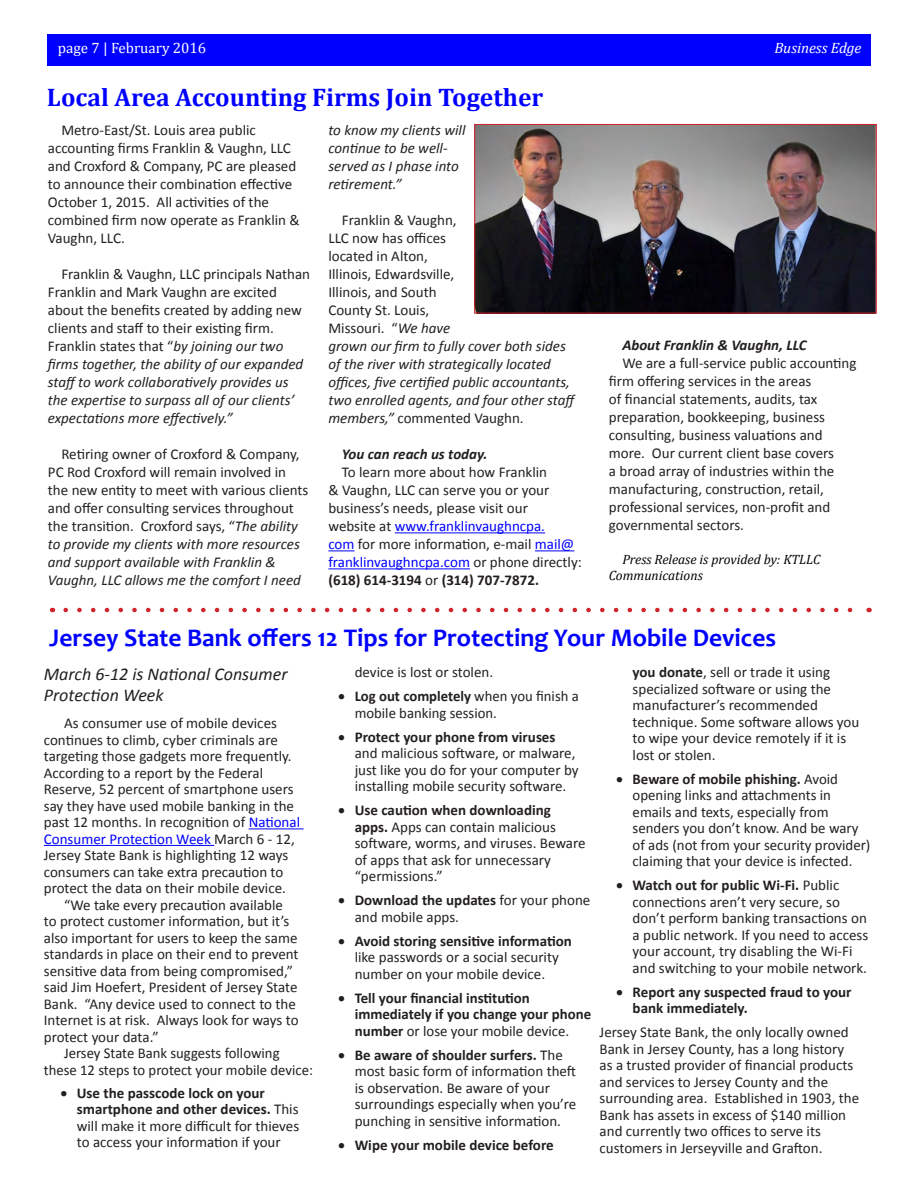
<style>
.page{position:relative;width:918px;height:1188px;background:#fff}
.page>*{position:absolute;margin:0;border:0;box-sizing:border-box;transform-origin:0 0}
.Article_headline{font:700 25.5px "Candara";color:#00f}
.Article_headline-2{font:700 25.5px "Cambria";color:#00f}
.t1{font:italic 18px/21.6px "Calibri";color:#231f20}
.article_copy{font:15px/16.5px "Calibri";color:#231f20}
.article_copy-2{font:italic 15px/18px "Calibri";color:#231f20}
.t2{font:700 15px/16.5px "Calibri";color:#231f20}
.article_copy-3{font:italic 700 15px "Calibri";color:#231f20}
.t3{font:15px "Cambria";color:#fff}
.t4{font:italic 15px "Cambria";color:#fff}
.article_copy-4{font:italic 13.5px/16.2px "Cambria";color:#000}
.s1{font-style:italic}
.s2{font-style:normal}
.s3{color:#00f}
.s4{font-weight:700}
.s5{font-weight:400}
</style>
<div class="page">
<div style="left:47px;top:34px;width:824px;height:31px;background:#00f"></div>
<hr style="left:249px;top:828px;width:55px;height:1px;background:#00f">
<hr style="left:44px;top:845px;width:170px;height:1px;background:#00f">
<hr style="left:395px;top:532px;width:150px;height:1px;background:#00f">
<svg style="left:328px;top:550px;width:27px;height:1px"></svg>
<hr style="left:535px;top:550px;width:39px;height:1px;background:#00f">
<hr style="left:328px;top:568px;width:142px;height:1px;background:#00f">
<img style="left:476px;top:126px;width:399px;height:186px">
<div style="left:474px;top:124px;width:403px;height:190px;border:1px solid #d1232a"></div>
<svg style="left:66px;top:608px;width:787px;height:4px"></svg>
<p class="t3" style="left:58px;top:39px;width:150px">page 7 | February 2016</p>
<p class="t4" style="left:774px;top:37px;width:89px">Business Edge</p>
<p class="Article_headline-2" style="left:47px;top:79px;width:498px">Local Area Accounting Firms Join Together</p>
<p class="article_copy" style="left:48px;top:121px;width:253px;line-height:18px;text-indent:14px">Metro-East/St. Louis area public accounting firms Franklin &amp; Vaughn, LLC and Croxford &amp; Company, PC are pleased to announce their combination effective October 1, 2015. All activities of the combined firm now operate as Franklin &amp; Vaughn, LLC.</p>
<p class="article_copy" style="left:48px;top:265px;width:264px;line-height:18px;text-indent:14px">Franklin &amp; Vaughn, LLC principals Nathan Franklin and Mark Vaughn are excited about the benefits created by adding new clients and staff to their existing firm.<br>Franklin states that “<span class="s1">by joining our two firms together, the ability of our expanded staff to work collaboratively provides us the expertise to surpass all of our clients’ expectations more effectively.”</span></p>
<p class="article_copy" style="left:48px;top:445px;width:262px;line-height:18px;text-indent:14px">Retiring owner of Croxford &amp; Company, PC Rod Croxford will remain involved in the new entity to meet with various clients and offer consulting services throughout the transition. Croxford says, “<span class="s1">The ability to provide my clients with more resources and support available with Franklin &amp; Vaughn, LLC allows me the comfort I need</span></p>
<p class="article_copy-2" style="left:328px;top:121px;width:139px">to know my clients will continue to be well&shy;served as I phase into retirement.”</p>
<p class="article_copy-2" style="left:328px;top:211px;width:250px;text-indent:14px"><span class="s2">Franklin &amp; Vaughn,<br>LLC now has offices<br>located in Alton,<br>Illinois, Edwardsville,<br>Illinois, and South<br>County St. Louis,<br>Missouri. “</span>We have<br>grown our firm to fully cover both sides of the river with strategically located offices, five certified public accountants, two enrolled agents, and four other staff members,” <span class="s2">commented Vaughn.</span></p>
<p class="article_copy-3" style="left:342px;top:445px;width:147px">You can reach us today.</p>
<p class="article_copy" style="left:328px;top:463px;width:255px;line-height:18px;text-indent:14px">To learn more about how Franklin<br>&amp; Vaughn, LLC can serve you or your business’s needs, please visit our<br>website at <span class="s3">www.franklinvaughncpa.<br>com</span> for more information, e-mail <span class="s3">mail@ franklinvaughncpa.com</span> or phone directly: <span class="s4">(618) 614-3194</span> or <span class="s4">(314) 707-7872.</span></p>
<p class="article_copy-3" style="left:622px;top:335px;width:186px">About Franklin &amp; Vaughn, LLC</p>
<p class="article_copy" style="left:609px;top:354px;width:249px;line-height:18px;text-indent:14px">We are a full-service public accounting firm offering services in the areas<br>of financial statements, audits, tax preparation, bookkeeping, business consulting, business valuations and more. Our current client base covers<br>a broad array of industries within the manufacturing, construction, retail, professional services, non-profit and governmental sectors.</p>
<p class="article_copy-4" style="left:609px;top:551px;width:213px;text-indent:14px">Press Release is provided by: KTLLC<br>Communications</p>
<p class="Article_headline" style="left:49px;top:622px;width:728px">Jersey State Bank offers 12 Tips for Protecting Your Mobile Devices</p>
<p class="t1" style="left:44px;top:662px;width:245px">March 6-12 is National Consumer<br>Protection Week</p>
<p class="article_copy" style="left:44px;top:715px;width:258px;text-indent:20px">As consumer use of mobile devices continues to climb, cyber criminals are targeting those gadgets more frequently.<br>According to a report by the Federal Reserve, 52 percent of smartphone users say they have used mobile banking in the past 12 months. In recognition of <span class="s3">National Consumer Protection Week</span> March 6 - 12, Jersey State Bank is highlighting 12 ways consumers can take extra precaution to protect the data on their mobile device.</p>
<p class="article_copy" style="left:44px;top:897px;width:256px;text-indent:20px">“We take every precaution available to protect customer information, but it’s also important for users to keep the same standards in place on their end to prevent sensitive data from being compromised,” said Jim Hoefert, President of Jersey State Bank. “Any device used to connect to the Internet is at risk. Always look for ways to protect your data.”</p>
<p class="article_copy" style="left:44px;top:1045px;width:271px;text-indent:20px">Jersey State Bank suggests following these 12 steps to protect your mobile device:</p>
<p class="article_copy" style="left:77px;top:1085px;width:224px;text-indent:-16px">• <span class="s4">Use the passcode lock on your smartphone and other devices.</span> This will make it more difficult for thieves to access your information if your</p>
<p class="article_copy" style="left:355px;top:664px;width:140px">device is lost or stolen.</p>
<p class="article_copy" style="left:355px;top:688px;width:226px;text-indent:-16px">• <span class="s4">Log out completely</span> when you finish a mobile banking session.</p>
<p class="article_copy" style="left:355px;top:729px;width:225px;text-indent:-16px">• <span class="s4">Protect your phone from viruses </span>and malicious software, or malware, just like you do for your computer by installing mobile security software.</p>
<p class="article_copy" style="left:355px;top:802px;width:232px;text-indent:-16px">• <span class="s4">Use caution when downloading apps.</span> Apps can contain malicious software, worms, and viruses. Beware of apps that ask for unnecessary “permissions.”</p>
<p class="article_copy" style="left:355px;top:892px;width:237px;text-indent:-16px">• <span class="s4">Download the updates</span> for your phone and mobile apps.</p>
<p class="article_copy" style="left:355px;top:933px;width:219px;text-indent:-16px">• <span class="s4">Avoid storing sensitive information </span>like passwords or a social security number on your mobile device.</p>
<p class="t2" style="left:355px;top:990px;width:238px;text-indent:-16px">• Tell your financial institution immediately if you change your phone number <span class="s5">or lose your mobile device.</span></p>
<p class="article_copy" style="left:355px;top:1047px;width:223px;text-indent:-16px">• <span class="s4">Be aware of shoulder surfers.</span> The most basic form of information theft is observation. Be aware of your surroundings especially when you’re punching in sensitive information.</p>
<p class="t2" style="left:338px;top:1137px;width:217px">• Wipe your mobile device before</p>
<p class="article_copy" style="left:633px;top:664px;width:228px"><span class="s4">you donate</span>, sell or trade it using specialized software or using the manufacturer’s recommended technique. Some software allows you to wipe your device remotely if it is lost or stolen.</p>
<p class="article_copy" style="left:633px;top:771px;width:239px;text-indent:-16px">• <span class="s4">Beware of mobile phishing.</span> Avoid opening links and attachments in emails and texts, especially from senders you don’t know. And be wary of ads (not from your security provider) claiming that your device is infected.</p>
<p class="article_copy" style="left:633px;top:877px;width:237px;text-indent:-16px">• <span class="s4">Watch out for public Wi-Fi.</span> Public connections aren’t very secure, so don’t perform banking transactions on a public network. If you need to access your account, try disabling the Wi-Fi and switching to your mobile network.</p>
<p class="t2" style="left:633px;top:984px;width:220px;text-indent:-16px">• Report any suspected fraud to your bank immediately.</p>
<p class="article_copy" style="left:600px;top:1024px;width:261px">Jersey State Bank, the only locally owned Bank in Jersey County, has a long history as a trusted provider of financial products and services to Jersey County and the surrounding area. Established in 1903, the Bank has assets in excess of $140 million and currently two offices to serve its customers in Jerseyville and Grafton.</p>
</div>
